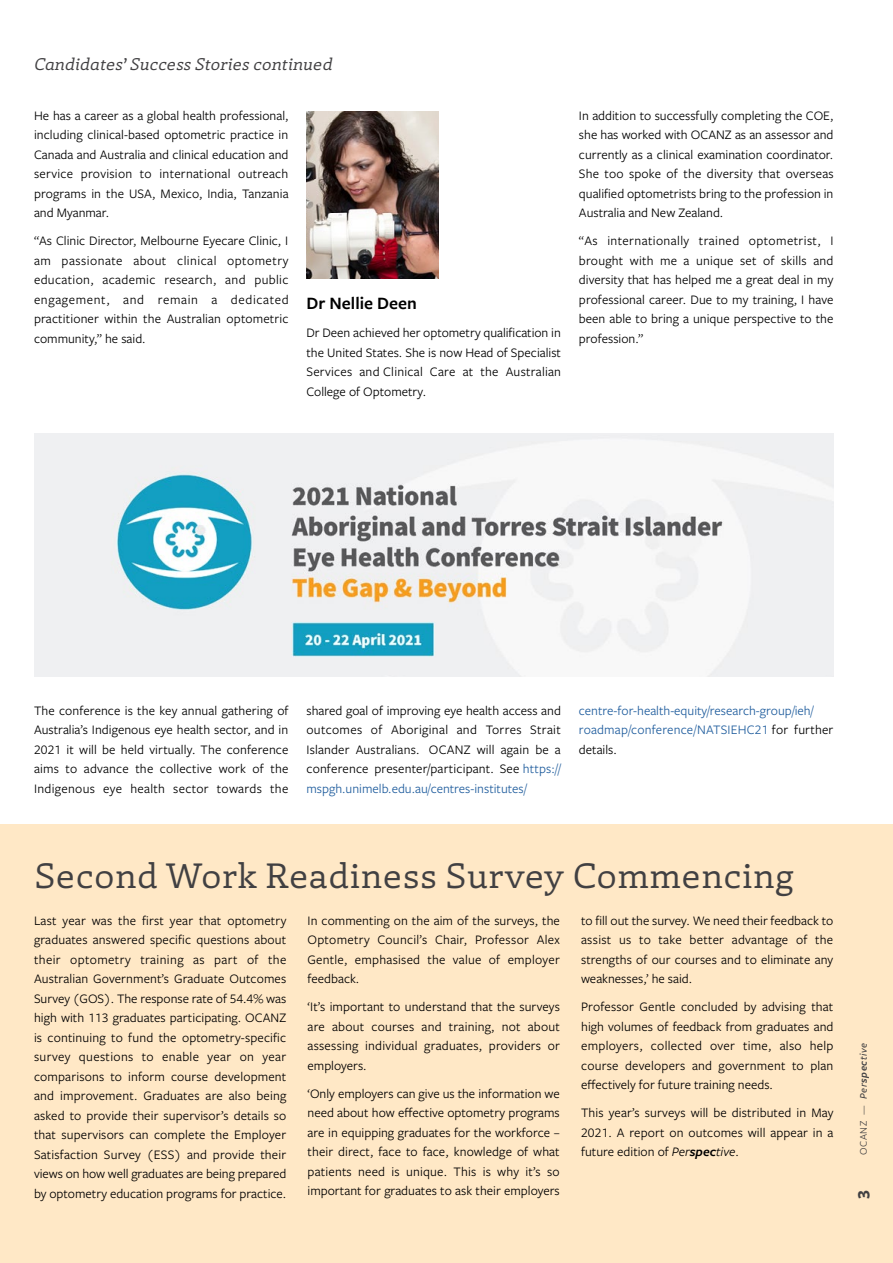
<style>
.page{position:relative;width:893px;height:1263px;background:#fff}
.page>*{position:absolute;margin:0;border:0;box-sizing:border-box;transform-origin:0 0}
.t1{font:37.5px "Laski Slab";letter-spacing:.01em;color:#414042}
.t2{font:italic 18px "Laski Slab";letter-spacing:.01em;color:#414042}
.t3{font:600 18px "Freight Sans Pro";color:#000}
.t4{font:700 18px "Freight Sans Pro";color:#414042}
.t5{font:13.5px/19.5px "Freight Sans Pro";letter-spacing:.005em;color:#000;text-align:justify}
.t6{font:13.5px/19.5px "Freight Sans Pro";color:#215e9e}
.t7{font:italic 500 10.5px "Freight Sans Pro";color:#414042}
.s1{color:#215e9e}
.s2{color:#000}
.s3{font-style:italic}
.s4{font-weight:600;font-style:italic}
.s5{font-weight:400;font-style:normal}
.s6{font-weight:600}
</style>
<div class="page">
<div style="left:0;top:825px;width:893px;height:438px;background:#ffe8c6"></div>
<img style="left:34px;top:434px;width:799px;height:243px">
<img style="left:306px;top:112px;width:132px;height:166px">
<h2 class="t2" style="left:34px;top:53px;width:300px">Candidates’ Success Stories continued</h2>
<p class="t5" style="left:34px;top:105px;width:256px">He has a career as a global health professional, including clinical-based optometric practice in Canada and Australia and clinical education and service provision to international outreach programs in the USA, Mexico, India, Tanzania and Myanmar.</p>
<p class="t5" style="left:34px;top:231px;width:256px">“As Clinic Director, Melbourne Eyecare Clinic, I am passionate about clinical optometry education, academic research, and public engagement, and remain a dedicated practitioner within the Australian optometric community,” he said.</p>
<h2 class="t3" style="left:306px;top:291px;width:112px">Dr Nellie Deen</h2>
<p class="t5" style="left:306px;top:322px;width:256px">Dr Deen achieved her optometry qualification in the United States. She is now Head of Specialist Services and Clinical Care at the Australian College of Optometry.</p>
<p class="t5" style="left:579px;top:105px;width:256px">In addition to successfully completing the COE, she has worked with OCANZ as an assessor and currently as a clinical examination coordinator.<br>She too spoke of the diversity that overseas qualified optometrists bring to the profession in Australia and New Zealand.</p>
<p class="t5" style="left:579px;top:231px;width:256px">“As internationally trained optometrist, I brought with me a unique set of skills and diversity that has helped me a great deal in my professional career. Due to my training, I have been able to bring a unique perspective to the profession.”</p>
<p class="t5" style="left:34px;top:700px;width:256px">The conference is the key annual gathering of Australia’s Indigenous eye health sector, and in 2021 it will be held virtually. The conference aims to advance the collective work of the Indigenous eye health sector towards the</p>
<p class="t5" style="left:306px;top:700px;width:256px">shared goal of improving eye health access and outcomes of Aboriginal and Torres Strait Islander Australians. OCANZ will again be a conference presenter/participant. See <span class="s1">https:// mspgh.unimelb.edu.au/centres-institutes/</span></p>
<p class="t6" style="left:579px;top:700px;width:256px">centre-for-health-equity/research-group/ieh/ roadmap/conference/NATSIEHC21 <span class="s2">for further details.</span></p>
<h1 class="t1" style="left:34px;top:853px;width:762px">Second Work Readiness Survey Commencing</h1>
<p class="t5" style="left:34px;top:910px;width:254px">Last year was the first year that optometry graduates answered specific questions about their optometry training as part of the Australian Government’s Graduate Outcomes Survey (GOS). The response rate of 54.4% was high with 113 graduates participating. OCANZ is continuing to fund the optometry-specific survey questions to enable year on year comparisons to inform course development and improvement. Graduates are also being asked to provide their supervisor’s details so that supervisors can complete the Employer Satisfaction Survey (ESS) and provide their views on how well graduates are being prepared by optometry education programs for practice.</p>
<p class="t5" style="left:308px;top:910px;width:254px">In commenting on the aim of the surveys, the Optometry Council’s Chair, Professor Alex Gentle, emphasised the value of employer feedback.</p>
<p class="t5" style="left:581px;top:910px;width:254px">to fill out the survey. We need their feedback to assist us to take better advantage of the strengths of our courses and to eliminate any weaknesses,’ he said.</p>
<p class="t5" style="left:581px;top:996px;width:254px">Professor Gentle concluded by advising that high volumes of feedback from graduates and employers, collected over time, also help course developers and government to plan effectively for future training needs.</p>
<p class="t5" style="left:581px;top:1102px;width:254px">This year’s surveys will be distributed in May 2021. A report on outcomes will appear in a future edition of <span class="s3">Per</span><span class="s4">spec</span><span class="s3">tive</span>.</p>
<p class="t5" style="left:308px;top:996px;width:254px">‘It’s important to understand that the surveys are about courses and training, not about assessing individual graduates, providers or employers.</p>
<p class="t5" style="left:308px;top:1083px;width:254px">‘Only employers can give us the information we need about how effective optometry programs are in equipping graduates for the workforce – their direct, face to face, knowledge of what patients need is unique. This is why it’s so important for graduates to ask their employers</p>
<p class="t7" style="left:856px;top:1155px;width:113px;rotate:-90deg"><span class="s5">OCANZ —</span> Per<span class="s6">spec</span>tive</p>
<h2 class="t4" style="left:851px;top:1199px;width:10px;rotate:-90deg">3</h2>
</div>
